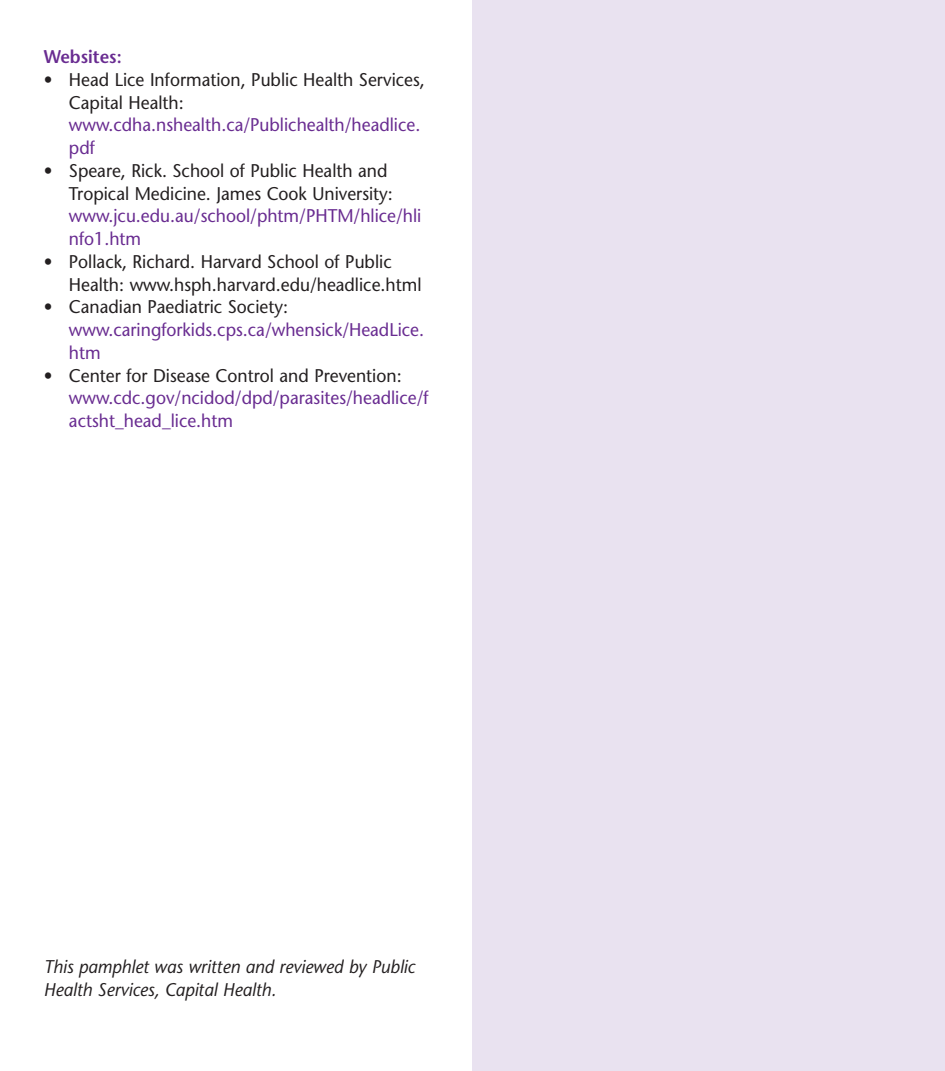
<style>
.page{position:relative;width:945px;height:1071px;background:#fff}
.page>*{position:absolute;margin:0;border:0;box-sizing:border-box;transform-origin:0 0}
.t1{font:18.38px/22.8px "Stone Sans";color:#231f20;scale:.95 1}
.t2{font:18.38px/22.8px "Stone Sans";color:#692c91;scale:.95 1}
.t3{font:italic 18.38px/22.8px "Stone Sans";color:#231f20;scale:.95 1}
.t4{font:600 18.38px "Stone Sans";color:#692c91;scale:.95 1}
</style>
<div class="page">
<div style="left:472px;top:0;width:473px;height:1071px;background:#e9e2f0"></div>
<p class="t4" style="left:44px;top:49px;width:84px">Websites:</p>
<p class="t1" style="left:69px;top:70px;width:376px;text-indent:-25px">• Head Lice Information, Public Health Services,<br>Capital Health:</p>
<p class="t2" style="left:69px;top:115px;width:371px">www.cdha.nshealth.ca/Publichealth/headlice. pdf</p>
<p class="t1" style="left:44px;top:161px;width:369px;text-align:right">• Speare, Rick. School of Public Health and<br>Tropical Medicine. James Cook University:</p>
<p class="t2" style="left:69px;top:206px;width:373px">www.jcu.edu.au/school/phtm/PHTM/hlice/hli nfo1.htm</p>
<p class="t1" style="left:69px;top:252px;width:373px;text-indent:-25px">• Pollack, Richard. Harvard School of Public<br>Health: www.hsph.harvard.edu/headlice.html</p>
<p class="t1" style="left:44px;top:297px;width:259px">• Canadian Paediatric Society:</p>
<p class="t2" style="left:69px;top:320px;width:375px">www.caringforkids.cps.ca/whensick/HeadLice. htm</p>
<p class="t1" style="left:44px;top:366px;width:378px">• Center for Disease Control and Prevention:</p>
<p class="t2" style="left:69px;top:388px;width:380px">www.cdc.gov/ncidod/dpd/parasites/headlice/f actsht_head_lice.htm</p>
<p class="t3" style="left:44px;top:957px;width:392px">This pamphlet was written and reviewed by Public<br>Health Services, Capital Health.</p>
</div>
